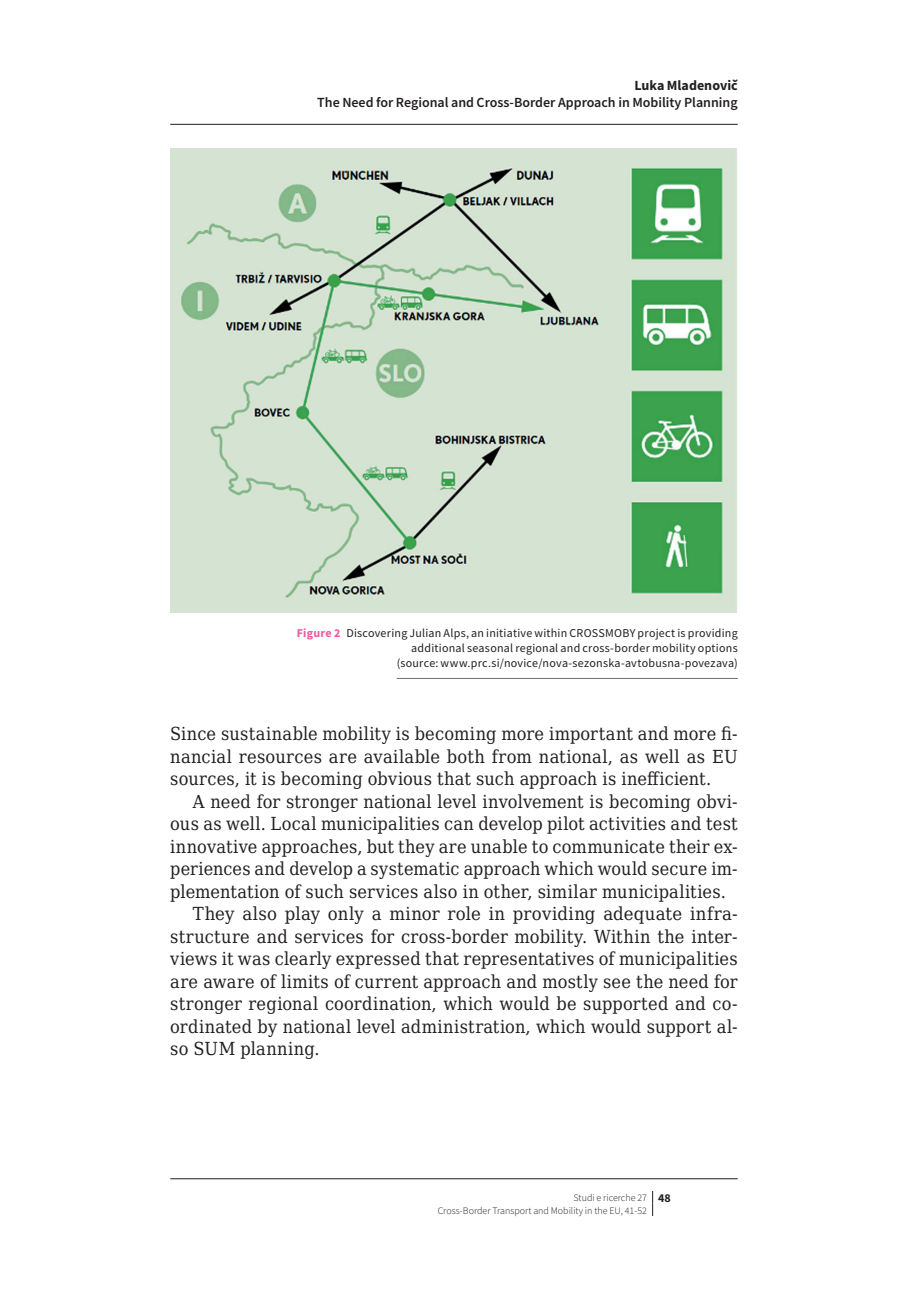
<style>
.page{position:relative;width:908px;height:1304px;background:#fff}
.page>*{position:absolute;margin:0;border:0;box-sizing:border-box;transform-origin:0 0}
.t1{font:18px/22.4px "DejaVu Serif Condensed";letter-spacing:.01em;color:#231f20;text-align:justify}
.t2{font:600 14px "Source Sans Pro";color:#231f20}
.t3{font:700 14px "Source Sans Pro";color:#231f20}
.t4{font:12px/15px "Source Sans Pro";letter-spacing:.02em;color:#231f20;text-align:right}
.t5{font:300 10px/12.4px "Source Sans Pro";color:#231f20}
.s1{font-weight:700;color:#ef59a1}
.s2{font-weight:700;font-size:12px}
</style>
<div class="page">
<svg style="left:652px;top:1191px;width:1px;height:25px"></svg>
<hr style="left:396px;top:678px;width:341px;height:1px;background:#6c6d70">
<img style="left:170px;top:148px;width:567px;height:464px">
<hr style="left:170px;top:124px;width:567px;height:1px;background:#231f20">
<hr style="left:170px;top:1178px;width:567px;height:1px;background:#231f20">
<p class="t3" style="left:634px;top:76px;width:105px">Luka Mladenovič</p>
<p class="t2" style="left:317px;top:94px;width:422px">The Need for Regional and Cross-Border Approach in Mobility Planning</p>
<p class="t4" style="left:296px;top:625px;width:442px"><span class="s1">Figure 2</span> Discovering Julian Alps, an initiative within CROSSMOBY project is providing additional seasonal regional and cross-border mobility options<br>(source: www.prc.si/novice/nova-sezonska-avtobusna-povezava)</p>
<p class="t1" style="left:170px;top:722px;width:568px">Since sustainable mobility is becoming more important and more fi&shy;nancial resources are available both from national, as well as EU sources, it is becoming obvious that such approach is inefficient.</p>
<p class="t1" style="left:193px;top:790px;width:546px">A need for stronger national level involvement is becoming obvi-</p>
<p class="t1" style="left:170px;top:812px;width:568px">ous as well. Local municipalities can develop pilot activities and test</p>
<p class="t1" style="left:170px;top:835px;width:568px">innovative approaches, but they are unable to communicate their ex-</p>
<p class="t1" style="left:170px;top:857px;width:568px">periences and develop a systematic approach which would secure im-</p>
<p class="t1" style="left:170px;top:880px;width:557px">plementation of such services also in other, similar municipalities.</p>
<p class="t1" style="left:193px;top:902px;width:546px">They also play only a minor role in providing adequate infra-</p>
<p class="t1" style="left:170px;top:925px;width:568px">structure and services for cross-border mobility. Within the inter-</p>
<p class="t1" style="left:170px;top:947px;width:568px">views it was clearly expressed that representatives of municipalities</p>
<p class="t1" style="left:170px;top:970px;width:568px">are aware of limits of current approach and mostly see the need for</p>
<p class="t1" style="left:170px;top:992px;width:568px">stronger regional coordination, which would be supported and co-</p>
<p class="t1" style="left:170px;top:1015px;width:568px">ordinated by national level administration, which would support al-</p>
<p class="t1" style="left:170px;top:1037px;width:151px">so SUM planning.</p>
<p class="t5" style="left:437px;top:1191px;width:235px;text-indent:136px">Studi e ricerche 27 <span class="s2">48<br></span>Cross-Border Transport and Mobility in the EU, 41-52</p>
</div>
